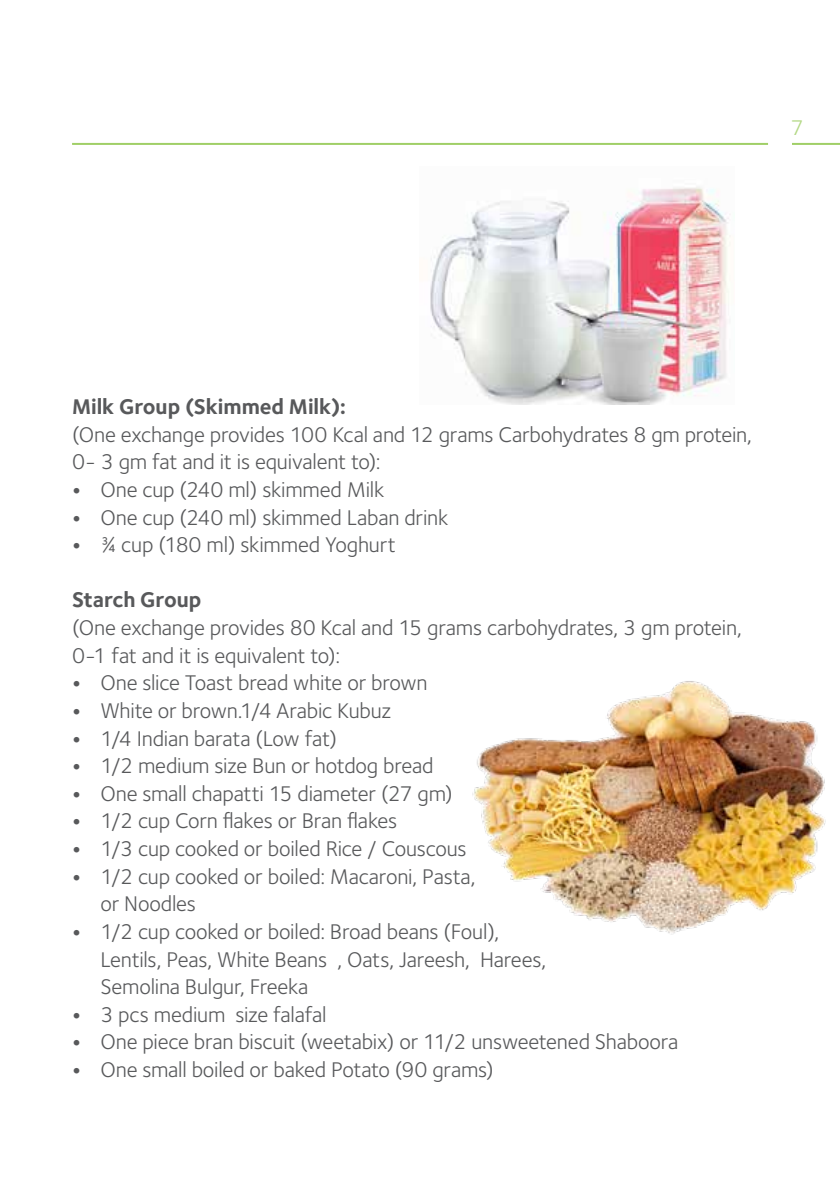
<style>
.page{position:relative;width:840px;height:1191px;background:#fff}
.page>*{position:absolute;margin:0;border:0;box-sizing:border-box;transform-origin:0 0}
.t1{font:22px/27.6px "Foundry Sterling";letter-spacing:-.01em;color:#58595b}
.t2{font:700 22px "Foundry Sterling";color:#58595b}
.t3{font:22px "Foundry Sterling";color:#b3d885}
.s1{font-weight:800}
</style>
<div class="page">
<hr style="left:72px;top:143px;width:695px;height:2px;background:#a0cf67">
<hr style="left:791px;top:143px;width:48px;height:2px;background:#a0cf67">
<img style="left:472px;top:681px;width:354px;height:254px">
<img style="left:430px;top:187px;width:301px;height:218px">
<p class="t3" style="left:790px;top:112px;width:15px">7</p>
<p class="t2" style="left:72px;top:393px;width:275px">Milk Group (Skimmed Milk):</p>
<p class="t1" style="left:72px;top:420px;width:681px">(One exchange provides 100 Kcal and 12 grams Carbohydrates 8 gm protein,<br>0- 3 gm fat and it is equivalent to):</p>
<p class="t1" style="left:72px;top:475px;width:314px"><span class="s1">•</span> One cup (240 ml) skimmed Milk</p>
<p class="t1" style="left:72px;top:503px;width:378px"><span class="s1">•</span> One cup (240 ml) skimmed Laban drink</p>
<p class="t1" style="left:72px;top:530px;width:325px"><span class="s1">•</span> ¾ cup (180 ml) skimmed Yoghurt</p>
<p class="t2" style="left:72px;top:587px;width:131px">Starch Group</p>
<p class="t1" style="left:72px;top:613px;width:671px">(One exchange provides 80 Kcal and 15 grams carbohydrates, 3 gm protein,<br>0-1 fat and it is equivalent to):</p>
<p class="t1" style="left:72px;top:668px;width:357px"><span class="s1">•</span> One slice Toast bread white or brown</p>
<p class="t1" style="left:72px;top:696px;width:321px"><span class="s1">•</span> White or brown.1/4 Arabic Kubuz</p>
<p class="t1" style="left:72px;top:724px;width:266px"><span class="s1">•</span> 1/4 Indian barata (Low fat)</p>
<p class="t1" style="left:72px;top:751px;width:363px"><span class="s1">•</span> 1/2 medium size Bun or hotdog bread</p>
<p class="t1" style="left:72px;top:779px;width:382px"><span class="s1">•</span> One small chapatti 15 diameter (27 gm)</p>
<p class="t1" style="left:72px;top:806px;width:326px"><span class="s1">•</span> 1/2 cup Corn flakes or Bran flakes</p>
<p class="t1" style="left:72px;top:834px;width:396px"><span class="s1">•</span> 1/3 cup cooked or boiled Rice / Couscous</p>
<p class="t1" style="left:100px;top:862px;width:376px;text-indent:-28px"><span class="s1">•</span> 1/2 cup cooked or boiled: Macaroni, Pasta, or Noodles</p>
<p class="t1" style="left:100px;top:917px;width:447px;text-indent:-28px"><span class="s1">•</span> 1/2 cup cooked or boiled: Broad beans (Foul),<br>Lentils, Peas, White Beans , Oats, Jareesh, Harees,<br>Semolina Bulgur, Freeka</p>
<p class="t1" style="left:72px;top:1000px;width:256px"><span class="s1">•</span> 3 pcs medium size falafal</p>
<p class="t1" style="left:72px;top:1027px;width:607px"><span class="s1">•</span> One piece bran biscuit (weetabix) or 11/2 unsweetened Shaboora</p>
<p class="t1" style="left:72px;top:1055px;width:423px"><span class="s1">•</span> One small boiled or baked Potato (90 grams)</p>
</div>
